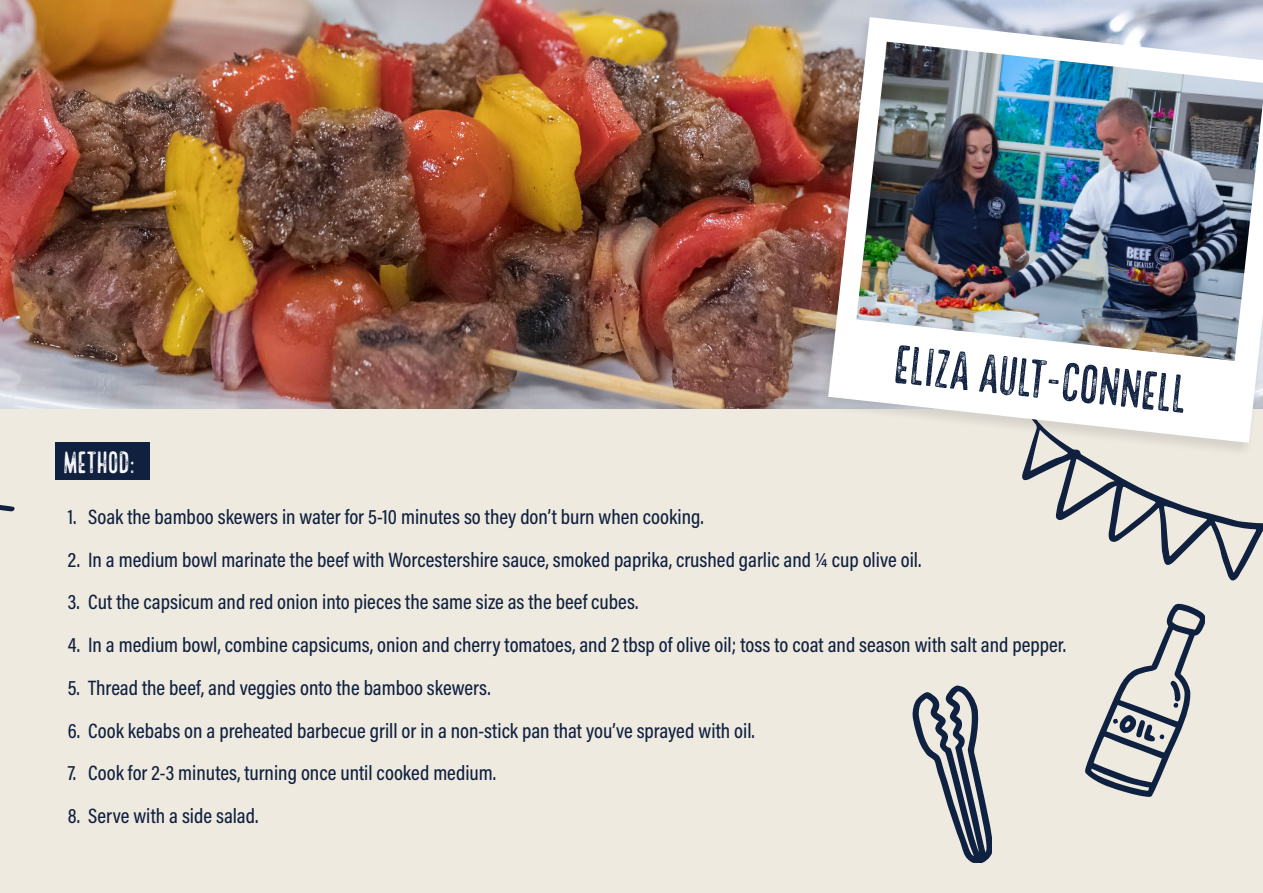
<style>
.page{position:relative;width:1263px;height:893px;background:#efeae0}
.page>*{position:absolute;margin:0;border:0;box-sizing:border-box;transform-origin:0 0}
.t1{font:52.8px "Local Brewery Five";color:#102140}
.t2{font:30px "Local Brewery Five";letter-spacing:-.065em;color:#fff}
.t3{font:500 21px "Acumin Pro Cond";color:#102140}
</style>
<div class="page">
<svg style="left:1022px;top:457px;width:241px;height:124px"></svg>
<div style="left:55px;top:442px;width:95px;height:37px;background:#102140"></div>
<svg style="left:0;top:408px;width:30px;height:104px"></svg>
<img style="left:0;top:0;width:1263px;height:408px">
<div style="left:817px;top:16px;width:446px;height:441px;background:#000;opacity:.1"></div>
<svg style="left:828px;top:17px;width:435px;height:426px;fill:#fff"></svg>
<img style="left:856px;top:42px;width:407px;height:319px">
<svg style="left:912px;top:685px;width:80px;height:178px"></svg>
<svg style="left:1085px;top:604px;width:119px;height:192px"></svg>
<h2 class="t2" style="left:62px;top:446px;width:75px">MethoD:</h2>
<h1 class="t1" style="left:896px;top:335px;width:299px;rotate:6deg">Eliza Ault-Connell</h1>
<p class="t3" style="left:68px;top:503px;width:637px">1. Soak the bamboo skewers in water for 5-10 minutes so they don’t burn when cooking.</p>
<p class="t3" style="left:68px;top:546px;width:855px">2. In a medium bowl marinate the beef with Worcestershire sauce, smoked paprika, crushed garlic and ¼ cup olive oil.</p>
<p class="t3" style="left:68px;top:588px;width:572px">3. Cut the capsicum and red onion into pieces the same size as the beef cubes.</p>
<p class="t3" style="left:68px;top:631px;width:1000px">4. In a medium bowl, combine capsicums, onion and cherry tomatoes, and 2 tbsp of olive oil; toss to coat and season with salt and pepper.</p>
<p class="t3" style="left:68px;top:674px;width:424px">5. Thread the beef, and veggies onto the bamboo skewers.</p>
<p class="t3" style="left:68px;top:717px;width:688px">6. Cook kebabs on a preheated barbecue grill or in a non-stick pan that you’ve sprayed with oil.</p>
<p class="t3" style="left:68px;top:760px;width:430px">7. Cook for 2-3 minutes, turning once until cooked medium.</p>
<p class="t3" style="left:68px;top:802px;width:192px">8. Serve with a side salad.</p>
</div>
